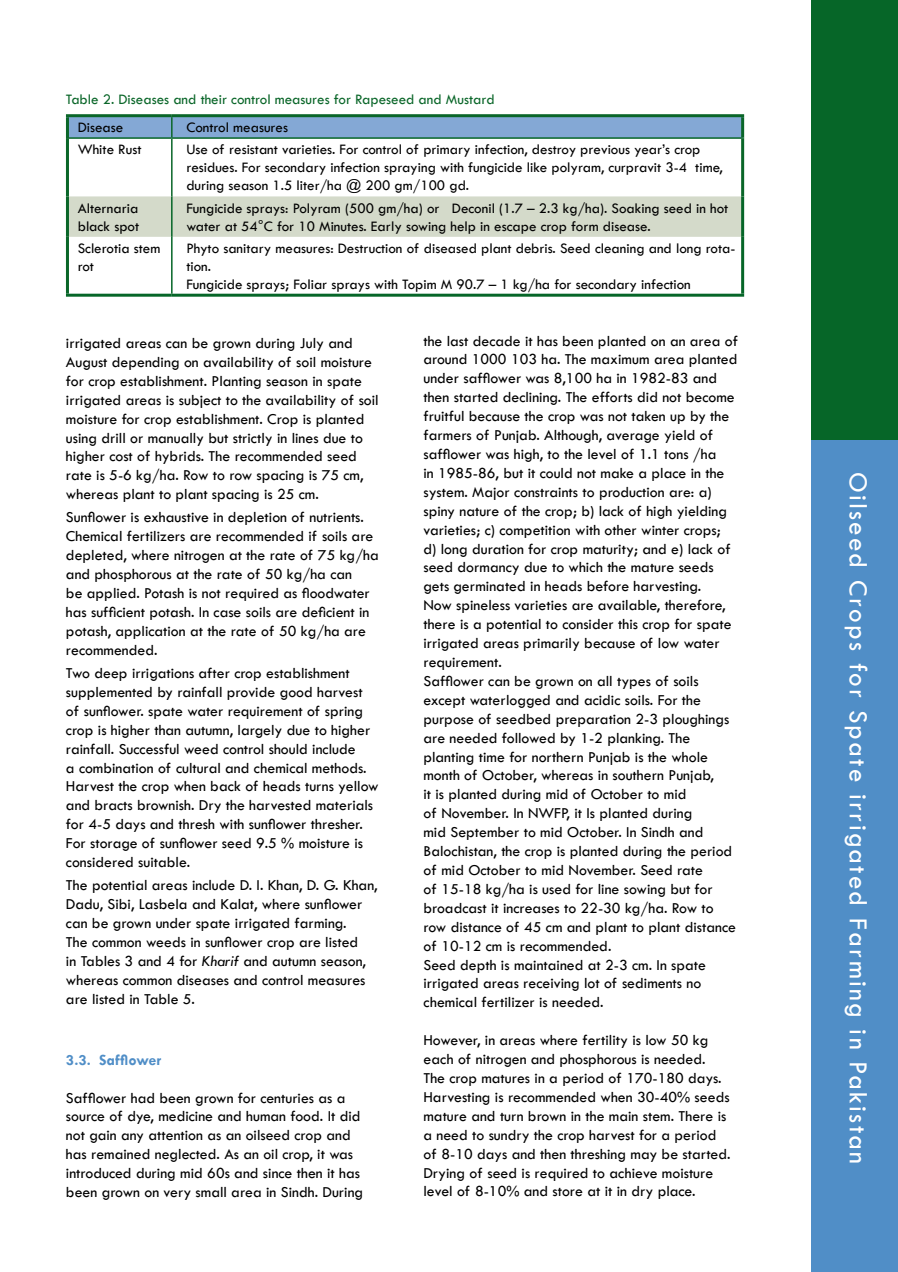
<style>
.page{position:relative;width:898px;height:1272px;background:#fff}
.page>*{position:absolute;margin:0;border:0;box-sizing:border-box;transform-origin:0 0}
.t1{font:27px "Tw Cen";letter-spacing:.08em;color:#fff}
.t2{font:15.75px/18.9px "Tw Cen";color:#000}
.t3{font:700 15.75px "Tw Cen";color:#508ec7}
.t4{font:15px/18px "Tw Cen";color:#000}
.t5{font:15px "Tw Cen";color:#0a6629}
.s1{font-style:italic}
</style>
<div class="page">
<div style="left:810px;top:0;width:87px;height:443px;background:#066628"></div>
<div style="left:810px;top:440px;width:87px;height:831px;background:#508ec7"></div>
<div style="left:69px;top:196px;width:671px;height:41px;background:#d4daca"></div>
<hr style="left:69px;top:137px;width:103px;height:2px;background:#066628">
<hr style="left:172px;top:137px;width:571px;height:2px;background:#066628">
<hr style="left:66px;top:114px;width:106px;height:3px;background:#0a6629">
<hr style="left:66px;top:117px;width:3px;height:21px;background:#0a6629">
<hr style="left:172px;top:114px;width:571px;height:3px;background:#0a6629">
<hr style="left:66px;top:138px;width:3px;height:58px;background:#0a6629">
<hr style="left:66px;top:196px;width:3px;height:41px;background:#0a6629">
<hr style="left:66px;top:237px;width:3px;height:57px;background:#0a6629">
<svg style="left:67px;top:116px;width:675px;height:22px;background:#78a1c5"></svg>
<hr style="left:171px;top:139px;width:1px;height:57px;background:#0a6629">
<hr style="left:171px;top:196px;width:1px;height:41px;background:#066628">
<hr style="left:171px;top:237px;width:1px;height:57px;background:#066628">
<hr style="left:66px;top:294px;width:106px;height:3px;background:#066628">
<hr style="left:172px;top:294px;width:571px;height:3px;background:#066628">
<hr style="left:740px;top:139px;width:3px;height:57px;background:#0a6629">
<hr style="left:740px;top:117px;width:3px;height:20px;background:#0a6629">
<hr style="left:740px;top:196px;width:3px;height:41px;background:#066628">
<hr style="left:740px;top:237px;width:3px;height:57px;background:#066628">
<p class="t5" style="left:66px;top:90px;width:430px">Table 2. Diseases and their control measures for Rapeseed and Mustard</p>
<p class="t4" style="left:78px;top:118px;width:47px">Disease</p>
<p class="t4" style="left:186px;top:118px;width:103px">Control measures</p>
<p class="t4" style="left:78px;top:141px;width:65px">White Rust</p>
<p class="t4" style="left:186px;top:141px;width:538px">Use of resistant varieties. For control of primary infection, destroy previous year’s crop residues. For secondary infection spraying with fungicide like polyram, curpravit 3-4 time, during season 1.5 liter/ha @ 200 gm/100 gd.</p>
<p class="t4" style="left:78px;top:199px;width:63px">Alternaria black spot</p>
<p class="t4" style="left:186px;top:199px;width:543px">Fungicide sprays: Polyram (500 gm/ha) or Deconil (1.7 – 2.3 kg/ha). Soaking seed in hot water at 54°C for 10 Minutes. Early sowing help in escape crop form disease.</p>
<p class="t4" style="left:78px;top:239px;width:84px">Sclerotia stem rot</p>
<p class="t4" style="left:186px;top:239px;width:550px">Phyto sanitary measures: Destruction of diseased plant debris. Seed cleaning and long rota&shy;tion.<br>Fungicide sprays; Foliar sprays with Topim M 90.7 – 1 kg/ha for secondary infection</p>
<p class="t2" style="left:66px;top:333px;width:314px">irrigated areas can be grown during July and August depending on availability of soil moisture for crop establishment. Planting season in spate irrigated areas is subject to the availability of soil moisture for crop establishment. Crop is planted using drill or manually but strictly in lines due to higher cost of hybrids. The recommended seed rate is 5-6 kg/ha. Row to row spacing is 75 cm, whereas plant to plant spacing is 25 cm.</p>
<p class="t2" style="left:66px;top:508px;width:314px">Sunflower is exhaustive in depletion of nutrients.<br>Chemical fertilizers are recommended if soils are depleted, where nitrogen at the rate of 75 kg/ha and phosphorous at the rate of 50 kg/ha can<br>be applied. Potash is not required as floodwater has sufficient potash. In case soils are deficient in potash, application at the rate of 50 kg/ha are recommended.</p>
<p class="t2" style="left:66px;top:663px;width:314px">Two deep irrigations after crop establishment supplemented by rainfall provide good harvest of sunflower. spate water requirement of spring crop is higher than autumn, largely due to higher rainfall. Successful weed control should include<br>a combination of cultural and chemical methods.<br>Harvest the crop when back of heads turns yellow and bracts brownish. Dry the harvested materials for 4-5 days and thresh with sunflower thresher.<br>For storage of sunflower seed 9.5 % moisture is considered suitable.</p>
<p class="t2" style="left:66px;top:875px;width:313px">The potential areas include D. I. Khan, D. G. Khan, Dadu, Sibi, Lasbela and Kalat, where sunflower can be grown under spate irrigated farming.<br>The common weeds in sunflower crop are listed<br>in Tables 3 and 4 for <span class="s1">Kharif</span> and autumn season, whereas common diseases and control measures are listed in Table 5.</p>
<p class="t3" style="left:66px;top:1050px;width:97px">3.3. Safflower</p>
<p class="t2" style="left:66px;top:1087px;width:299px">Safflower had been grown for centuries as a source of dye, medicine and human food. It did not gain any attention as an oilseed crop and has remained neglected. As an oil crop, it was introduced during mid 60s and since then it has been grown on very small area in Sindh. During</p>
<p class="t2" style="left:423px;top:331px;width:316px">the last decade it has been planted on an area of around 1000 103 ha. The maximum area planted under safflower was 8,100 ha in 1982-83 and then started declining. The efforts did not become fruitful because the crop was not taken up by the farmers of Punjab. Although, average yield of safflower was high, to the level of 1.1 tons /ha<br>in 1985-86, but it could not make a place in the system. Major constraints to production are: a) spiny nature of the crop; b) lack of high yielding varieties; c) competition with other winter crops;<br>d) long duration for crop maturity; and e) lack of seed dormancy due to which the mature seeds gets germinated in heads before harvesting.<br>Now spineless varieties are available, therefore, there is a potential to consider this crop for spate irrigated areas primarily because of low water requirement.<br>Safflower can be grown on all types of soils except waterlogged and acidic soils. For the purpose of seedbed preparation 2-3 ploughings are needed followed by 1-2 planking. The planting time for northern Punjab is the whole month of October, whereas in southern Punjab,<br>it is planted during mid of October to mid<br>of November. In NWFP, it Is planted during<br>mid September to mid October. In Sindh and Balochistan, the crop is planted during the period of mid October to mid November. Seed rate<br>of 15-18 kg/ha is used for line sowing but for broadcast it increases to 22-30 kg/ha. Row to row distance of 45 cm and plant to plant distance of 10-12 cm is recommended.<br>Seed depth is maintained at 2-3 cm. In spate irrigated areas receiving lot of sediments no chemical fertilizer is needed.</p>
<p class="t2" style="left:423px;top:1030px;width:308px">However, in areas where fertility is low 50 kg each of nitrogen and phosphorous is needed.<br>The crop matures in a period of 170-180 days.<br>Harvesting is recommended when 30-40% seeds mature and turn brown in the main stem. There is a need to sundry the crop harvest for a period of 8-10 days and then threshing may be started.<br>Drying of seed is required to achieve moisture level of 8-10% and store at it in dry place.</p>
<h1 class="t1" style="left:874px;top:471px;width:693px;rotate:90deg">Oilseed Crops for Spate irrigated Farming in Pakistan</h1>
</div>
